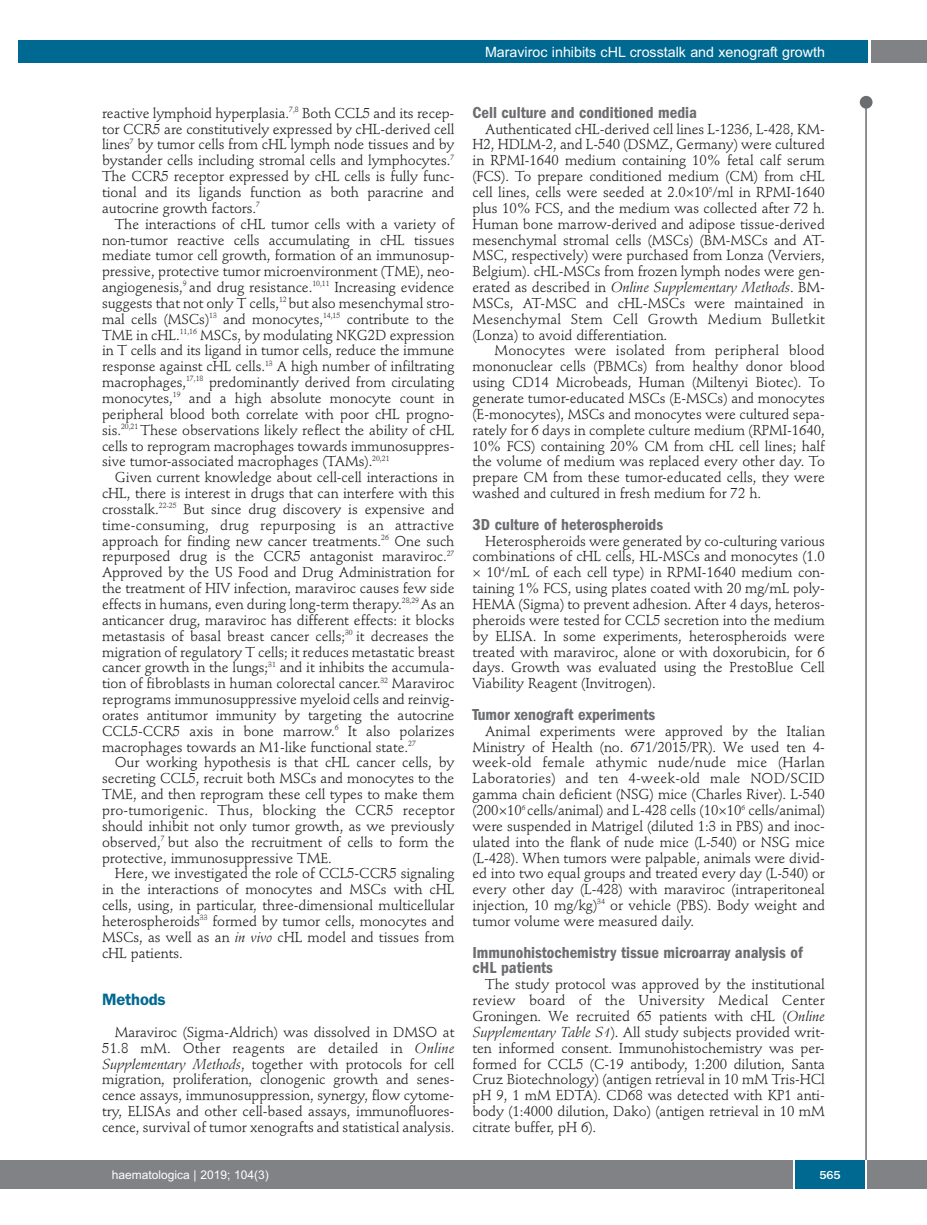
<style>
.page{position:relative;width:927px;height:1225px;background:#fff}
.page>*{position:absolute;margin:0;border:0;box-sizing:border-box;transform-origin:0 0}
.t1{font:600 condensed 16.5px/15.9px "Franklin Gothic";color:#6c6d70}
.t2{font:600 16.5px "Franklin Gothic";letter-spacing:-.01em;color:#006991}
.t3{font:14.25px/15.9px "Stempel Schneidler";letter-spacing:-.005em;color:#231f20;text-align:justify}
.t4{font:14.25px "Arial";color:#fff}
.t5{font:12px "Arial";color:#fff}
.t6{font:500 12px "Franklin Gothic";color:#fff}
.s1{font-style:italic}
</style>
<div class="page">
<div style="left:860px;top:96px;width:12px;height:13px;background:#6c6d70;border-radius:50%"></div>
<hr style="left:865px;top:98px;width:2px;height:1062px;background:#6c6d70">
<div style="left:871px;top:40px;width:56px;height:22px;background:#808285"></div>
<div style="left:18px;top:40px;width:849px;height:22px;background:#006991"></div>
<div style="left:17px;top:1160px;width:910px;height:28px;background:#808285"></div>
<div style="left:795px;top:1160px;width:70px;height:28px;background:#006991"></div>
<hr style="left:793px;top:1160px;width:2px;height:28px;background:#fff">
<hr style="left:865px;top:1160px;width:2px;height:28px;background:#fff">
<div style="left:0;top:1160px;width:17px;height:28px;background:#808285"></div>
<p class="t4" style="left:485px;top:44px;width:342px">Maraviroc inhibits cHL crosstalk and xenograft growth</p>
<p class="t3" style="left:102px;top:106px;width:354px">reactive lymphoid hyperplasia.<sup>7,8</sup> Both CCL5 and its recep&shy;tor CCR5 are constitutively expressed by cHL-derived cell lines<sup>7</sup> by tumor cells from cHL lymph node tissues and by bystander cells including stromal cells and lymphocytes.<sup>7<br></sup>The CCR5 receptor expressed by cHL cells is fully func&shy;tional and its ligands function as both paracrine and autocrine growth factors.<sup>7</sup></p>
<p class="t3" style="left:102px;top:217px;width:354px;text-indent:13px">The interactions of cHL tumor cells with a variety of non-tumor reactive cells accumulating in cHL tissues mediate tumor cell growth, formation of an immunosup&shy;pressive, protective tumor microenvironment (TME), neo&shy;angiogenesis,<sup>9</sup> and drug resistance.<sup>10,11</sup> Increasing evidence suggests that not only T cells,<sup>12</sup> but also mesenchymal stro&shy;mal cells (MSCs)<sup>13</sup> and monocytes,<sup>14,15</sup> contribute to the TME in cHL.<sup>11,16</sup> MSCs, by modulating NKG2D expression in T cells and its ligand in tumor cells, reduce the immune response against cHL cells.<sup>13</sup> A high number of infiltrating macrophages,<sup>17,18</sup> predominantly derived from circulating monocytes,<sup>19</sup> and a high absolute monocyte count in peripheral blood both correlate with poor cHL progno&shy;sis.<sup>20,21</sup> These observations likely reflect the ability of cHL cells to reprogram macrophages towards immunosuppres&shy;sive tumor-associated macrophages (TAMs).<sup>20,21</sup></p>
<p class="t3" style="left:102px;top:471px;width:354px;text-indent:13px">Given current knowledge about cell-cell interactions in cHL, there is interest in drugs that can interfere with this crosstalk.<sup>22-25</sup> But since drug discovery is expensive and time-consuming, drug repurposing is an attractive approach for finding new cancer treatments.<sup>26</sup> One such repurposed drug is the CCR5 antagonist maraviroc.<sup>27<br></sup>Approved by the US Food and Drug Administration for the treatment of HIV infection, maraviroc causes few side effects in humans, even during long-term therapy.<sup>28,29</sup> As an anticancer drug, maraviroc has different effects: it blocks metastasis of basal breast cancer cells;<sup>30</sup> it decreases the migration of regulatory T cells; it reduces metastatic breast cancer growth in the lungs;<sup>31</sup> and it inhibits the accumula&shy;tion of fibroblasts in human colorectal cancer.<sup>32</sup> Maraviroc reprograms immunosuppressive myeloid cells and reinvig&shy;orates antitumor immunity by targeting the autocrine CCL5-CCR5 axis in bone marrow.<sup>6</sup> It also polarizes macrophages towards an M1-like functional state.<sup>27</sup></p>
<p class="t3" style="left:102px;top:756px;width:354px;text-indent:13px">Our working hypothesis is that cHL cancer cells, by secreting CCL5, recruit both MSCs and monocytes to the TME, and then reprogram these cell types to make them pro-tumorigenic. Thus, blocking the CCR5 receptor should inhibit not only tumor growth, as we previously observed,<sup>7</sup> but also the recruitment of cells to form the protective, immunosuppressive TME.</p>
<p class="t3" style="left:102px;top:867px;width:354px;text-indent:13px">Here, we investigated the role of CCL5-CCR5 signaling in the interactions of monocytes and MSCs with cHL cells, using, in particular, three-dimensional multicellular heterospheroids<sup>33</sup> formed by tumor cells, monocytes and MSCs, as well as an <span class="s1">in vivo</span> cHL model and tissues from cHL patients.</p>
<p class="t2" style="left:102px;top:993px;width:65px">Methods</p>
<p class="t3" style="left:102px;top:1025px;width:354px;text-indent:13px">Maraviroc (Sigma-Aldrich) was dissolved in DMSO at 51.8 mM. Other reagents are detailed in <span class="s1">Online Supplementary Methods</span>, together with protocols for cell migration, proliferation, clonogenic growth and senes&shy;cence assays, immunosuppression, synergy, flow cytome&shy;try, ELISAs and other cell-based assays, immunofluores&shy;cence, survival of tumor xenografts and statistical analysis.</p>
<p class="t1" style="left:472px;top:106px;width:226px">Cell culture and conditioned media</p>
<p class="t3" style="left:472px;top:122px;width:354px;text-indent:13px">Authenticated cHL-derived cell lines L-1236, L-428, KM-H2, HDLM-2, and L-540 (DSMZ, Germany) were cultured in RPMI-1640 medium containing 10% fetal calf serum (FCS). To prepare conditioned medium (CM) from cHL cell lines, cells were seeded at 2.0×10<sup>5</sup>/ml in RPMI-1640 plus 10% FCS, and the medium was collected after 72 h.<br>Human bone marrow-derived and adipose tissue-derived mesenchymal stromal cells (MSCs) (BM-MSCs and AT-MSC, respectively) were purchased from Lonza (Verviers, Belgium). cHL-MSCs from frozen lymph nodes were gen&shy;erated as described in <span class="s1">Online Supplementary Methods</span>. BM-MSCs, AT-MSC and cHL-MSCs were maintained in Mesenchymal Stem Cell Growth Medium Bulletkit (Lonza) to avoid differentiation.</p>
<p class="t3" style="left:472px;top:344px;width:354px;text-indent:22px">Monocytes were isolated from peripheral blood mononuclear cells (PBMCs) from healthy donor blood using CD14 Microbeads, Human (Miltenyi Biotec). To generate tumor-educated MSCs (E-MSCs) and monocytes (E-monocytes), MSCs and monocytes were cultured sepa&shy;rately for 6 days in complete culture medium (RPMI-1640, 10% FCS) containing 20% CM from cHL cell lines; half the volume of medium was replaced every other day. To prepare CM from these tumor-educated cells, they were washed and cultured in fresh medium for 72 h.</p>
<p class="t1" style="left:472px;top:517px;width:192px">3D culture of heterospheroids</p>
<p class="t3" style="left:472px;top:534px;width:354px;text-indent:13px">Heterospheroids were generated by co-culturing various combinations of cHL cells, HL-MSCs and monocytes (1.0 × 10<sup>4</sup>/mL of each cell type) in RPMI-1640 medium con&shy;taining 1% FCS, using plates coated with 20 mg/mL poly-HEMA (Sigma) to prevent adhesion. After 4 days, heteros&shy;pheroids were tested for CCL5 secretion into the medium by ELISA. In some experiments, heterospheroids were treated with maraviroc, alone or with doxorubicin, for 6 days. Growth was evaluated using the PrestoBlue Cell Viability Reagent (Invitrogen).</p>
<p class="t1" style="left:472px;top:708px;width:184px">Tumor xenograft experiments</p>
<p class="t3" style="left:472px;top:724px;width:354px;text-indent:13px">Animal experiments were approved by the Italian Ministry of Health (no. 671/2015/PR). We used ten 4- week-old female athymic nude/nude mice (Harlan Laboratories) and ten 4-week-old male NOD/SCID gamma chain deficient (NSG) mice (Charles River). L-540 (200×10<sup>6</sup> cells/animal) and L-428 cells (10×10<sup>6</sup> cells/animal) were suspended in Matrigel (diluted 1:3 in PBS) and inoc&shy;ulated into the flank of nude mice (L-540) or NSG mice (L-428). When tumors were palpable, animals were divid&shy;ed into two equal groups and treated every day (L-540) or every other day (L-428) with maraviroc (intraperitoneal injection, 10 mg/kg)<sup>34</sup> or vehicle (PBS). Body weight and tumor volume were measured daily.</p>
<p class="t1" style="left:472px;top:945px;width:332px">Immunohistochemistry tissue microarray analysis of cHL patients</p>
<p class="t3" style="left:472px;top:978px;width:354px;text-indent:13px">The study protocol was approved by the institutional review board of the University Medical Center Groningen. We recruited 65 patients with cHL (<span class="s1">Online Supplementary Table S1</span>). All study subjects provided writ&shy;ten informed consent. Immunohistochemistry was per&shy;formed for CCL5 (C-19 antibody, 1:200 dilution, Santa Cruz Biotechnology) (antigen retrieval in 10 mM Tris-HCl pH 9, 1 mM EDTA). CD68 was detected with KP1 anti&shy;body (1:4000 dilution, Dako) (antigen retrieval in 10 mM citrate buffer, pH 6).</p>
<p class="t5" style="left:112px;top:1167px;width:158px">haematologica | 2019; 104(3)</p>
<p class="t6" style="left:819px;top:1167px;width:23px">565</p>
</div>
